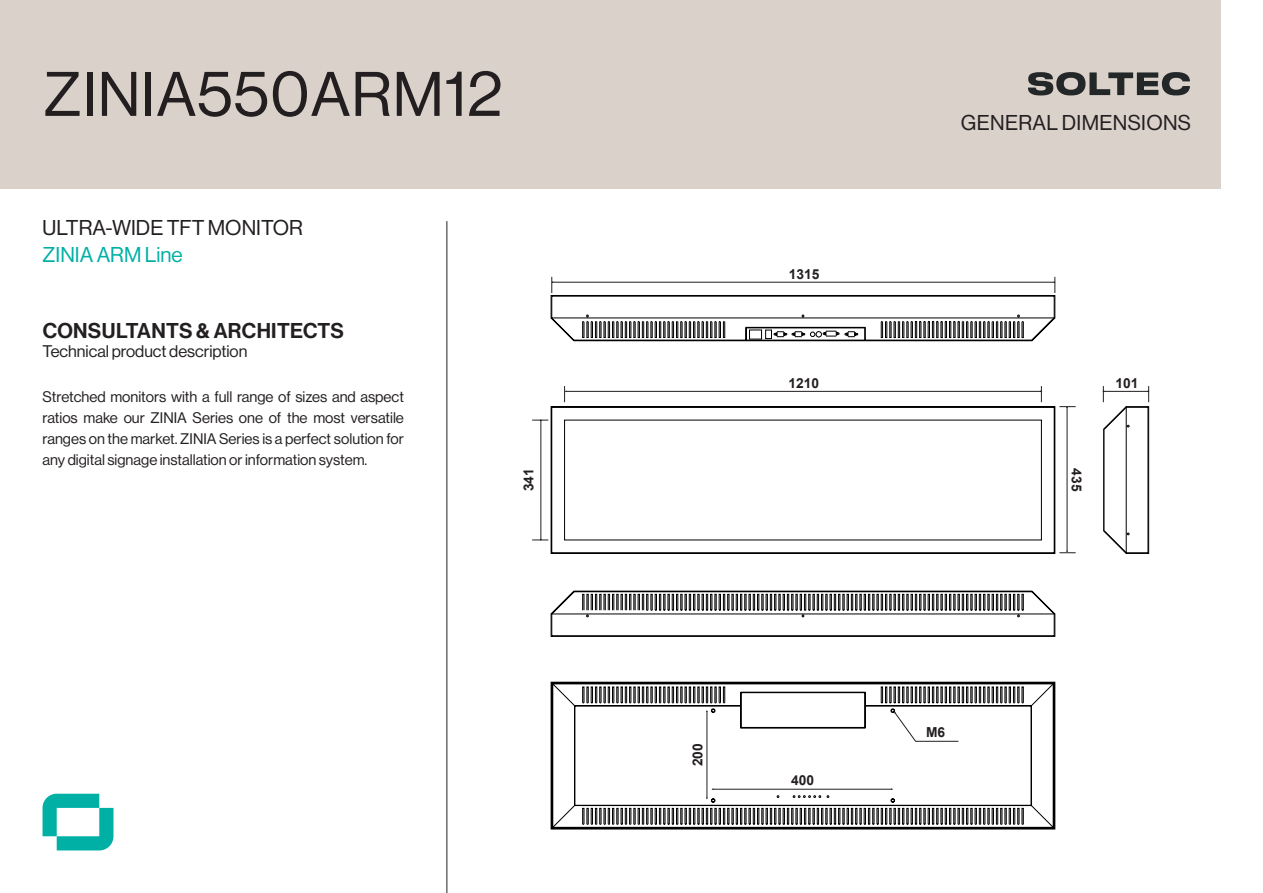
<style>
.page{position:relative;width:1263px;height:893px;background:#fff}
.page>*{position:absolute;margin:0;border:0;box-sizing:border-box;transform-origin:0 0}
.t1{font:61.5px "N Haas Grotesk DS Std 55 Rg";letter-spacing:.015em;color:#231f20}
.t2{font:21px "N Haas Grotesk DS Std 55 Rg";letter-spacing:.01em;color:#231f20}
.t3{font:21px "N Haas Grotesk DS Std 65 Md";letter-spacing:.015em;color:#231f20}
.t4{font:21px "N Haas Grotesk DS Std 55 Rg";color:#00b0a5}
.t5{font:16.5px "N Haas Grotesk DS Std 55 Rg";color:#231f20}
.t6{font:15px/21px "N Haas Grotesk DS Std 55 Rg";color:#231f20;text-align:justify}
.t7{font:700 13.8px "Arial";color:#231f20}
</style>
<div class="page">
<div style="left:0;top:0;width:1220px;height:188px;background:#dad1cb"></div>
<svg style="left:1028px;top:72px;width:162px;height:23px"></svg>
<hr style="left:446px;top:221px;width:1px;height:672px;background:#231f20">
<svg style="left:43px;top:794px;width:70px;height:56px"></svg>
<svg style="left:551px;top:296px;width:597px;height:532px"></svg>
<svg style="left:706px;top:710px;width:253px;height:89px"></svg>
<hr style="left:541px;top:420px;width:1px;height:120px;background:#231f20">
<svg style="left:532px;top:419px;width:16px;height:2px"></svg>
<svg style="left:532px;top:539px;width:16px;height:2px"></svg>
<svg style="left:1147px;top:386px;width:2px;height:16px"></svg>
<hr style="left:1103px;top:391px;width:45px;height:1px;background:#231f20">
<svg style="left:551px;top:277px;width:2px;height:16px"></svg>
<hr style="left:552px;top:282px;width:502px;height:1px;background:#231f20">
<svg style="left:1053px;top:277px;width:3px;height:16px"></svg>
<svg style="left:551px;top:318px;width:576px;height:297px"></svg>
<hr style="left:1103px;top:429px;width:1px;height:102px;background:#231f20">
<hr style="left:1104px;top:429px;width:1px;height:102px;background:#231f20">
<p class="t1" style="left:44px;top:60px;width:461px">ZINIA550ARM12</p>
<p class="t2" style="left:43px;top:216px;width:262px">ULTRA-WIDE TFT MONITOR</p>
<p class="t4" style="left:43px;top:243px;width:142px">ZINIA ARM Line</p>
<p class="t3" style="left:43px;top:318px;width:303px">CONSULTANTS &amp; ARCHITECTS</p>
<p class="t5" style="left:43px;top:342px;width:206px">Technical product description</p>
<p class="t6" style="left:43px;top:386px;width:363px">Stretched monitors with a full range of sizes and aspect ratios make our ZINIA Series one of the most versatile ranges on the market. ZINIA Series is a perfect solution for any digital signage installation or information system.</p>
<p class="t7" style="left:519px;top:491px;width:24px;rotate:-90deg">341</p>
<p class="t7" style="left:789px;top:265px;width:32px">1315</p>
<p class="t7" style="left:788px;top:374px;width:32px">1210</p>
<p class="t7" style="left:688px;top:766px;width:24px;rotate:-90deg">200</p>
<p class="t7" style="left:791px;top:771px;width:24px">400</p>
<p class="t2" style="left:961px;top:111px;width:232px">GENERAL DIMENSIONS</p>
<p class="t7" style="left:926px;top:723px;width:21px">M6</p>
<p class="t7" style="left:1086px;top:468px;width:24px;rotate:90deg">435</p>
<p class="t7" style="left:1115px;top:374px;width:24px">101</p>
</div>
